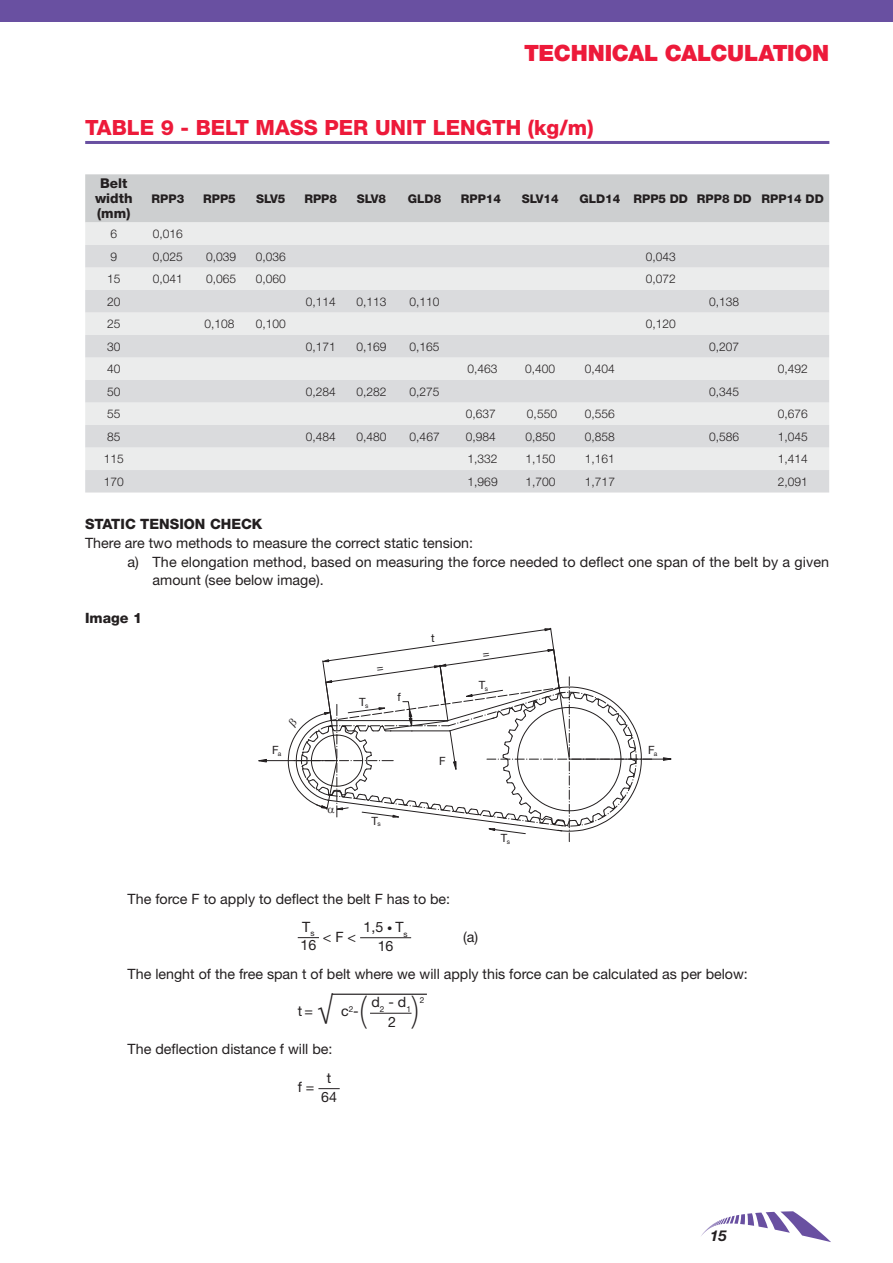
<style>
.page{position:relative;width:893px;height:1263px;background:#fff}
.page>*{position:absolute;margin:0;border:0;box-sizing:border-box;transform-origin:0 0}
.t1{font:100 36px "Helvetica Neue LT Std";color:#231f20}
.t2{font:900 22.5px "Helvetica Neue LT Std";letter-spacing:-.01em;color:#ed1a3a}
.t3{font:800 21px "Helvetica Neue LT Std";color:#ed1a3a}
.t4{font:italic 700 15px "Helvetica Neue LT Std";color:#231f20}
.t5{font:14.25px/18.8px "Helvetica Neue LT Std";color:#231f20;text-align:center}
.t6{font:800 14.25px "Helvetica Neue LT Std";color:#231f20}
.t7{font:800 13.5px/15px "Helvetica Neue LT Std";color:#231f20;text-align:center}
.t8{font:300 12px "Helvetica Neue LT Std";color:#231f20}
.t9{font:800 12px "Helvetica Neue LT Std";color:#231f20}
.t10{font:11.4px "Helvetica Neue LT Std";color:#231f20}
.t11{font:8.25px "Helvetica Neue LT Std";color:#231f20}
.s1{font-size:10.5px}
.s2{font-weight:300;font-size:31.35px}
</style>
<div class="page">
<svg style="left:701px;top:1211px;width:130px;height:31px"></svg>
<div style="left:0;top:0;width:893px;height:21px;background:#6950a1"></div>
<svg style="left:298px;top:937px;width:21px;height:1px"></svg>
<hr style="left:360px;top:937px;width:51px;height:1px;background:#231f20">
<hr style="left:370px;top:1013px;width:41px;height:1px;background:#231f20">
<hr style="left:332px;top:994px;width:95px;height:1px;background:#231f20">
<svg style="left:318px;top:1088px;width:22px;height:1px"></svg>
<div style="left:85px;top:174px;width:744px;height:48px;background:#cdcfd0"></div>
<div style="left:85px;top:222px;width:744px;height:23px;background:#ebecec"></div>
<svg style="left:85px;top:245px;width:744px;height:247px;background:#e1e2e3"></svg>
<hr style="left:266px;top:760px;width:71px;height:1px;background:#231f20">
<svg style="left:258px;top:759px;width:9px;height:3px"></svg>
<hr style="left:570px;top:759px;width:94px;height:1px;background:#231f20">
<svg style="left:663px;top:757px;width:9px;height:4px"></svg>
<hr style="left:85px;top:141px;width:744px;height:3px;background:#6950a1">
<svg style="left:288px;top:628px;width:364px;height:214px"></svg>
<h2 class="t2" style="left:524px;top:39px;width:307px">TECHNICAL CALCULATION</h2>
<h3 class="t3" style="left:85px;top:115px;width:510px">TABLE 9 - BELT MASS PER UNIT LENGTH (kg/m)</h3>
<p class="t7" style="left:95px;top:176px;width:39px">Belt width (mm)</p>
<p class="t9" style="left:152px;top:191px;width:34px">RPP3</p>
<p class="t9" style="left:203px;top:191px;width:34px">RPP5</p>
<p class="t9" style="left:256px;top:191px;width:31px">SLV5</p>
<p class="t9" style="left:304px;top:191px;width:34px">RPP8</p>
<p class="t9" style="left:357px;top:191px;width:31px">SLV8</p>
<p class="t9" style="left:408px;top:191px;width:35px">GLD8</p>
<p class="t9" style="left:461px;top:191px;width:42px">RPP14</p>
<p class="t9" style="left:522px;top:191px;width:38px">SLV14</p>
<p class="t9" style="left:579px;top:191px;width:246px">GLD14 RPP5 DD RPP8 DD RPP14 DD</p>
<p class="t8" style="left:110px;top:226px;width:8px">6</p>
<p class="t8" style="left:153px;top:226px;width:32px">0,016</p>
<p class="t8" style="left:110px;top:249px;width:8px">9</p>
<p class="t8" style="left:153px;top:249px;width:32px">0,025</p>
<p class="t8" style="left:206px;top:249px;width:32px">0,039</p>
<p class="t8" style="left:256px;top:249px;width:32px">0,036</p>
<p class="t8" style="left:646px;top:249px;width:32px">0,043</p>
<p class="t8" style="left:107px;top:271px;width:15px">15</p>
<p class="t8" style="left:153px;top:271px;width:32px">0,041</p>
<p class="t8" style="left:206px;top:271px;width:32px">0,065</p>
<p class="t8" style="left:256px;top:271px;width:32px">0,060</p>
<p class="t8" style="left:646px;top:271px;width:32px">0,072</p>
<p class="t8" style="left:107px;top:294px;width:15px">20</p>
<p class="t8" style="left:306px;top:294px;width:32px">0,114</p>
<p class="t8" style="left:356px;top:294px;width:32px">0,113</p>
<p class="t8" style="left:410px;top:294px;width:32px">0,110</p>
<p class="t8" style="left:709px;top:294px;width:32px">0,138</p>
<p class="t8" style="left:107px;top:316px;width:15px">25</p>
<p class="t8" style="left:205px;top:316px;width:32px">0,108</p>
<p class="t8" style="left:256px;top:316px;width:32px">0,100</p>
<p class="t8" style="left:646px;top:316px;width:32px">0,120</p>
<p class="t8" style="left:107px;top:339px;width:15px">30</p>
<p class="t8" style="left:306px;top:339px;width:32px">0,171</p>
<p class="t8" style="left:356px;top:339px;width:32px">0,169</p>
<p class="t8" style="left:410px;top:339px;width:32px">0,165</p>
<p class="t8" style="left:709px;top:339px;width:32px">0,207</p>
<p class="t8" style="left:107px;top:361px;width:15px">40</p>
<p class="t8" style="left:468px;top:361px;width:32px">0,463</p>
<p class="t8" style="left:525px;top:361px;width:32px">0,400</p>
<p class="t8" style="left:585px;top:361px;width:32px">0,404</p>
<p class="t8" style="left:778px;top:361px;width:32px">0,492</p>
<p class="t8" style="left:107px;top:384px;width:15px">50</p>
<p class="t8" style="left:306px;top:384px;width:32px">0,284</p>
<p class="t8" style="left:356px;top:384px;width:32px">0,282</p>
<p class="t8" style="left:410px;top:384px;width:32px">0,275</p>
<p class="t8" style="left:709px;top:384px;width:32px">0,345</p>
<p class="t8" style="left:107px;top:406px;width:15px">55</p>
<p class="t8" style="left:466px;top:406px;width:32px">0,637</p>
<p class="t8" style="left:527px;top:406px;width:32px">0,550</p>
<p class="t8" style="left:585px;top:406px;width:32px">0,556</p>
<p class="t8" style="left:778px;top:406px;width:32px">0,676</p>
<p class="t8" style="left:107px;top:429px;width:15px">85</p>
<p class="t8" style="left:306px;top:429px;width:32px">0,484</p>
<p class="t8" style="left:356px;top:429px;width:32px">0,480</p>
<p class="t8" style="left:410px;top:429px;width:32px">0,467</p>
<p class="t8" style="left:466px;top:429px;width:32px">0,984</p>
<p class="t8" style="left:525px;top:429px;width:32px">0,850</p>
<p class="t8" style="left:585px;top:429px;width:32px">0,858</p>
<p class="t8" style="left:709px;top:429px;width:32px">0,586</p>
<p class="t8" style="left:778px;top:429px;width:32px">1,045</p>
<p class="t8" style="left:104px;top:451px;width:22px">115</p>
<p class="t8" style="left:468px;top:451px;width:32px">1,332</p>
<p class="t8" style="left:525px;top:451px;width:32px">1,150</p>
<p class="t8" style="left:585px;top:451px;width:32px">1,161</p>
<p class="t8" style="left:778px;top:451px;width:32px">1,414</p>
<p class="t8" style="left:104px;top:474px;width:22px">170</p>
<p class="t8" style="left:468px;top:474px;width:32px">1,969</p>
<p class="t8" style="left:525px;top:474px;width:32px">1,700</p>
<p class="t8" style="left:585px;top:474px;width:32px">1,717</p>
<p class="t8" style="left:778px;top:474px;width:32px">2,091</p>
<p class="t6" style="left:85px;top:516px;width:179px">STATIC TENSION CHECK</p>
<p class="t5" style="left:85px;top:533px;width:390px">There are two methods to measure the correct static tension:</p>
<p class="t5" style="left:128px;top:552px;width:703px">a) The elongation method, based on measuring the force needed to deflect one span of the belt by a given</p>
<p class="t5" style="left:153px;top:571px;width:173px">amount (see below image).</p>
<p class="t6" style="left:85px;top:609px;width:59px">Image 1</p>
<p class="t10" style="left:359px;top:695px;width:11px">T<sub>s</sub></p>
<p class="t10" style="left:397px;top:690px;width:5px">f</p>
<p class="t10" style="left:431px;top:631px;width:5px">t</p>
<p class="t10" style="left:479px;top:678px;width:11px">T<sub>s</sub></p>
<p class="t10" style="left:272px;top:743px;width:11px">F<sub>a</sub></p>
<p class="t10" style="left:648px;top:743px;width:11px">F<sub>a</sub></p>
<p class="t10" style="left:439px;top:754px;width:8px">F</p>
<p class="t10" style="left:372px;top:814px;width:11px">T<sub>s</sub></p>
<p class="t10" style="left:501px;top:831px;width:11px">T<sub>s</sub></p>
<p class="t5" style="left:302px;top:885px;width:149px;line-height:27.5px;text-align:left;text-indent:-175px">The force F to apply to deflect the belt F has to be:<br>T<sub>s</sub></p>
<p class="t5" style="left:300px;top:936px;width:17px">16</p>
<p class="t5" style="left:323px;top:927px;width:35px">&lt; F &lt;</p>
<p class="t5" style="left:363px;top:917px;width:46px">1,5 <span class="s1">•</span> T<sub>s<br></sub>16</p>
<p class="t5" style="left:463px;top:927px;width:17px">(a)</p>
<p class="t5" style="left:128px;top:964px;width:622px">The lenght of the free span t of belt where we will apply this force can be calculated as per below:</p>
<p class="t5" style="left:298px;top:1002px;width:63px">t= <span class="s2">√</span> c<sup>2</sup>-</p>
<h1 class="t1" style="left:359px;top:989px;width:10px">(</h1>
<p class="t5" style="left:371px;top:993px;width:41px">d<sub>2</sub> - d<sub>1</sub></p>
<h1 class="t1" style="left:411px;top:989px;width:10px">)</h1>
<p class="t11" style="left:420px;top:995px;width:6px">2</p>
<p class="t5" style="left:388px;top:1012px;width:9px">2</p>
<p class="t5" style="left:128px;top:1039px;width:206px">The deflection distance f will be:</p>
<p class="t5" style="left:298px;top:1077px;width:18px">f =</p>
<p class="t5" style="left:321px;top:1068px;width:17px">t<br>64</p>
<p class="t4" style="left:710px;top:1226px;width:18px">15</p>
</div>
